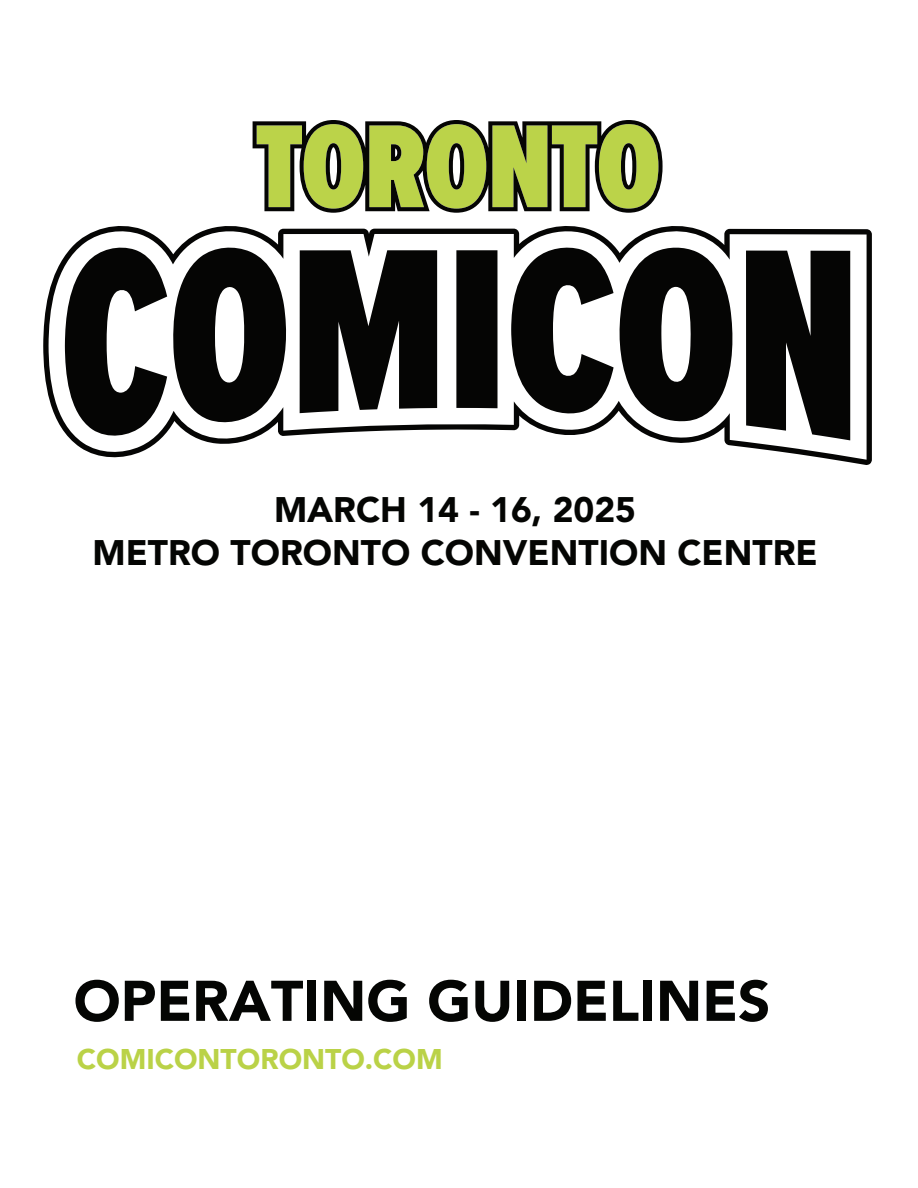
<style>
.page{position:relative;width:918px;height:1188px;background:#fff}
.page>*{position:absolute;margin:0;border:0;box-sizing:border-box;transform-origin:0 0}
.t1{font:900 56.7px "Avenir LT Std";color:#040503}
.t2{font:900 35.25px/42.3px "Avenir LT Std";color:#040503;text-align:center}
.t3{font:900 28.2px "Avenir LT Std";color:#bad247}
</style>
<div class="page">
<svg style="left:253px;top:120px;width:410px;height:93px;background:#9ba958"></svg>
<svg style="left:43px;top:226px;width:829px;height:239px"></svg>
<svg style="left:65px;top:244px;width:223px;height:195px"></svg>
<svg style="left:300px;top:250px;width:137px;height:163px"></svg>
<div style="left:456px;top:250px;width:42px;height:158px;background:#050504"></div>
<svg style="left:511px;top:245px;width:223px;height:178px"></svg>
<svg style="left:746px;top:251px;width:104px;height:189px;background:#2d2d2c"></svg>
<p class="t2" style="left:92px;top:489px;width:727px">MARCH 14 - 16, 2025<br>METRO TORONTO CONVENTION CENTRE</p>
<h1 class="t1" style="left:74px;top:967px;width:698px">OPERATING GUIDELINES</h1>
<p class="t3" style="left:77px;top:1042px;width:367px">COMICONTORONTO.COM</p>
</div>
